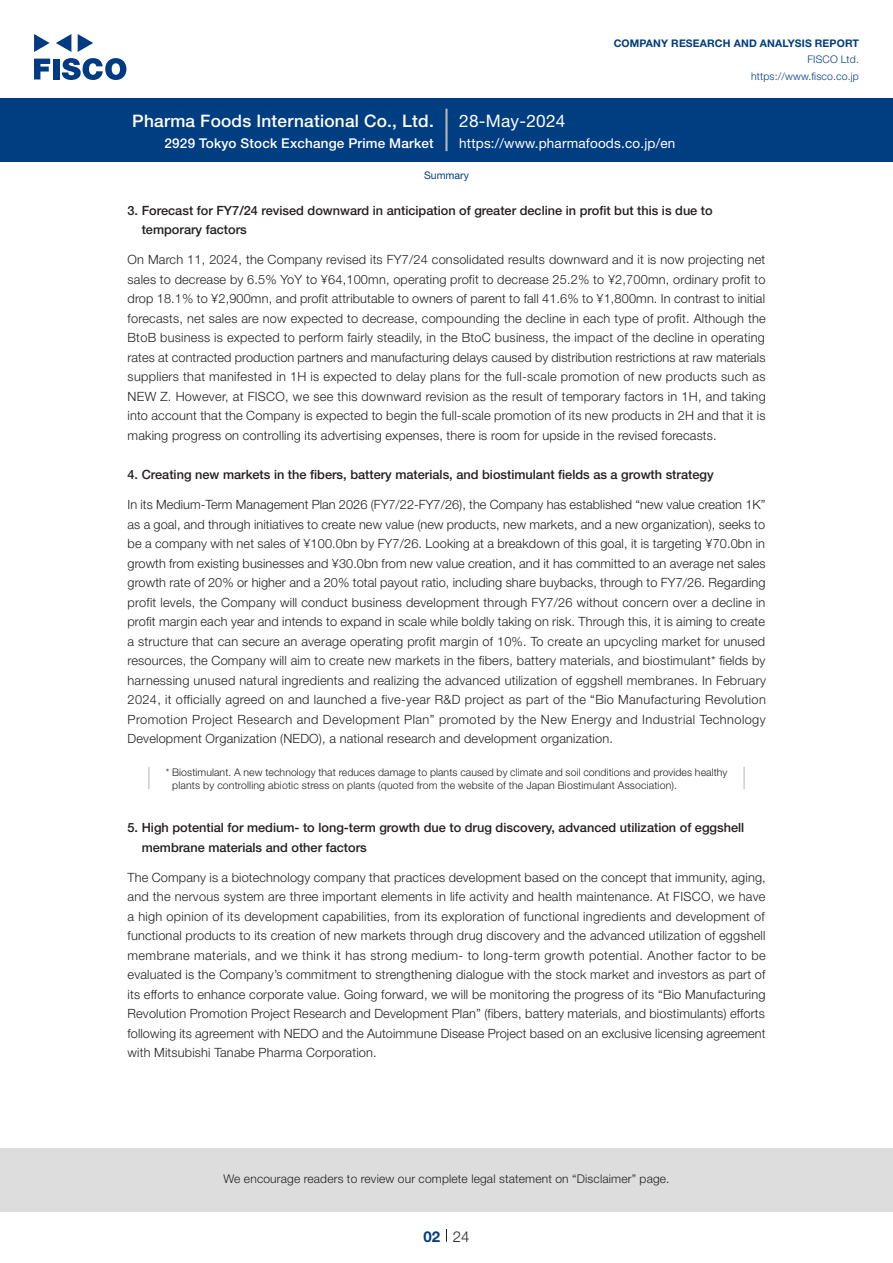
<style>
.page{position:relative;width:893px;height:1263px;background:#fff}
.page>*{position:absolute;margin:0;border:0;box-sizing:border-box;transform-origin:0 0}
.t1{font:500 17.25px "Helvetica Neue LT Std";letter-spacing:.015em;color:#fff}
.t2{font:17.25px "Helvetica Neue LT Std";letter-spacing:.015em;color:#fff}
.t3{font:300 15px "Helvetica Neue LT Std";color:#231f20}
.t4{font:700 15px "Helvetica Neue LT Std";color:#003d81}
.t5{font:500 13.5px "Helvetica Neue LT Std";letter-spacing:.015em;color:#fff}
.t6{font:13.5px "Helvetica Neue LT Std";letter-spacing:.015em;color:#fff}
.本文_e{font:300 12.75px/19.5px "Helvetica Neue LT Std";letter-spacing:.015em;color:#231f20;text-align:justify}
.小タイトル_e{font:500 12.75px/19.5px "Helvetica Neue LT Std";color:#231f20}
.t7{font:300 12px "Helvetica Neue LT Std";letter-spacing:.015em;color:#231f20}
.t8{font:300 10.5px/13.5px "Helvetica Neue LT Std";letter-spacing:.005em;color:#231f20}
.t9{font:700 10.5px "Helvetica Neue LT Std";letter-spacing:.015em;color:#003d81}
.t10{font:300 10.5px/16.5px "Helvetica Neue LT Std";letter-spacing:.015em;color:#003d81;text-align:right}
.ヘッダー_e{font:10.5px "Helvetica Neue LT Std";color:#003d81}
</style>
<div class="page">
<div style="left:0;top:1148px;width:893px;height:64px;background:#ddd"></div>
<svg style="left:34px;top:59px;width:16px;height:20px"></svg>
<div style="left:53px;top:59px;width:6px;height:20px;background:#003a83"></div>
<svg style="left:62px;top:58px;width:64px;height:22px"></svg>
<svg style="left:34px;top:34px;width:16px;height:18px"></svg>
<svg style="left:78px;top:34px;width:15px;height:18px"></svg>
<svg style="left:56px;top:34px;width:15px;height:18px"></svg>
<div style="left:0;top:98px;width:893px;height:64px;background:#003d81"></div>
<hr style="left:445px;top:109px;width:3px;height:42px;background:#b5b5b6">
<svg style="left:446px;top:1229px;width:1px;height:13px"></svg>
<hr style="left:148px;top:767px;width:2px;height:22px;background:#d3d3d3">
<hr style="left:743px;top:767px;width:2px;height:22px;background:#d3d3d3">
<h1 class="t1" style="left:132px;top:110px;width:303px">Pharma Foods International Co., Ltd.</h1>
<p class="t5" style="left:165px;top:135px;width:271px">2929 Tokyo Stock Exchange Prime Market</p>
<h1 class="t2" style="left:459px;top:110px;width:108px">28-May-2024</h1>
<p class="t9" style="left:614px;top:37px;width:247px">COMPANY RESEARCH AND ANALYSIS REPORT</p>
<p class="t10" style="left:751px;top:51px;width:109px">FISCO Ltd. https://www.fisco.co j p.</p>
<p class="t6" style="left:459px;top:135px;width:218px">https://www.pharmafoods.co j p. /en</p>
<p class="ヘッダー_e" style="left:424px;top:169px;width:46px">Summary</p>
<p class="小タイトル_e" style="left:142px;top:200px;width:572px;text-indent:-14px">3. Forecast for FY7/24 revised downward in anticipation of greater decline in profit but this is due to temporary factors</p>
<p class="本文_e" style="left:128px;top:250px;width:640px">On March 11, 2024, the Company revised its FY7/24 consolidated results downward and isit now projecting net sales to decrease by 6.5% YoY to ¥64,100mn, operating profit to decrease 25.2% to ¥2,700mn, ordinary profit to drop 18.1% to ¥2,900mn, and profit attributable to owners of parent to fall 41.6% to ¥1,800mn In. contrast to initial forecasts, net sales are now expected to decrease, compounding the decline in each type of profit. Although the BtoB business is expected to perform fairly steadily in, the BtoC business, the impact of the decline in operating rates at contracted production partners and manufacturing delays caused by distribution restrictions at raw materials suppliers that manifested in H1 is expected to delay plans for the full-scale promotion of new products such as NEW .Z However, at FISCO, we see this downward revision as the result of temporary factors in H1 , and taking into account that the Company is expected to begin the full-scale promotion of its new products in H2 and that isit making progress on controlling its advertising expenses, there is room for upside in the revised forecasts.</p>
<p class="小タイトル_e" style="left:128px;top:464px;width:588px">4. Creating new markets in the fibers, battery materials, and biostimulant fields as a growth strategy</p>
<p class="本文_e" style="left:128px;top:494px;width:640px">In its Medium-Term Management Plan 2026 (FY7/22-FY7/26 ,) the Company has established “new value creation K1 “ as a goal, and through initiatives to create new value (new products, new markets, and a new organization ,) seeks to be a company with net sales of ¥100.0bn by FY7/26. Looking at a breakdown of this goal isit, targeting ¥70.0bn in growth from existing businesses and ¥30.0bn from new value creation, and it has committed to an average net sales growth rate of 20% or higher and a 20% total payout ratio, including share buybacks, through to FY7/26. Regarding profit levels, the Company will conduct business development through FY7/26 without concern over a decline in profit margin each year and intends to expand in scale while boldly taking on risk. Through this isit, aiming to create a structure that can secure an average operating profit margin of 10%. To create an upcycling market for unused resources, the Company will aim to create new markets in the fibers, battery materials, and biostimulant* fields by harnessing unused natural ingredients and realizing the advanced utilization of eggshell membranes In. February 2024, it officially agreed on and launched a five-year R&amp;D project as part of the “Bio Manufacturing Revolution Promotion Project Research and Development Plan” promoted by the New Energy and Industrial Technology Development Organization (NEDO a,) national research and development organization.</p>
<p class="t8" style="left:172px;top:765px;width:557px;text-indent:-6px">* Biostimulant A. new technology that reduces damage to plants caused by climate and soil conditions and provides healthy plants by controlling abiotic stress on plants (quoted from the website of the Japan Biostimulant Association .(</p>
<p class="小タイトル_e" style="left:142px;top:818px;width:604px;text-indent:-14px">5. High potential for medium- to long-term growth due to drug discovery, advanced utilization of eggshell membrane materials and other factors</p>
<p class="本文_e" style="left:128px;top:867px;width:640px">The Company is a biotechnology company that practices development based on the concept that immunity, aging, and the nervous system are three important elements in life activity and health maintenance. At FISCO, we have a high opinion of its development capabilities, from its exploration of functional ingredients and development of functional products to its creation of new markets through drug discovery and the advanced utilization of eggshell membrane materials, and we think it has strong medium- to long-term growth potential. Another factor to be evaluated is the Company s’ commitment to strengthening dialogue with the stock market and investors as part of its efforts to enhance corporate value. Going forward, we will be monitoring the progress of its “Bio Manufacturing Revolution Promotion Project Research and Development Plan” (fibers, battery materials, and biostimulants) efforts following its agreement with NEDO and the Autoimmune Disease Project based on an exclusive licensing agreement with Mitsubishi Tanabe Pharma Corporation.</p>
<p class="t7" style="left:223px;top:1171px;width:448px">We encourage readers to review our complete legal statement on “Disclaimer” page.</p>
<p class="t4" style="left:423px;top:1227px;width:18px">02</p>
<p class="t3" style="left:453px;top:1227px;width:18px">24</p>
</div>
